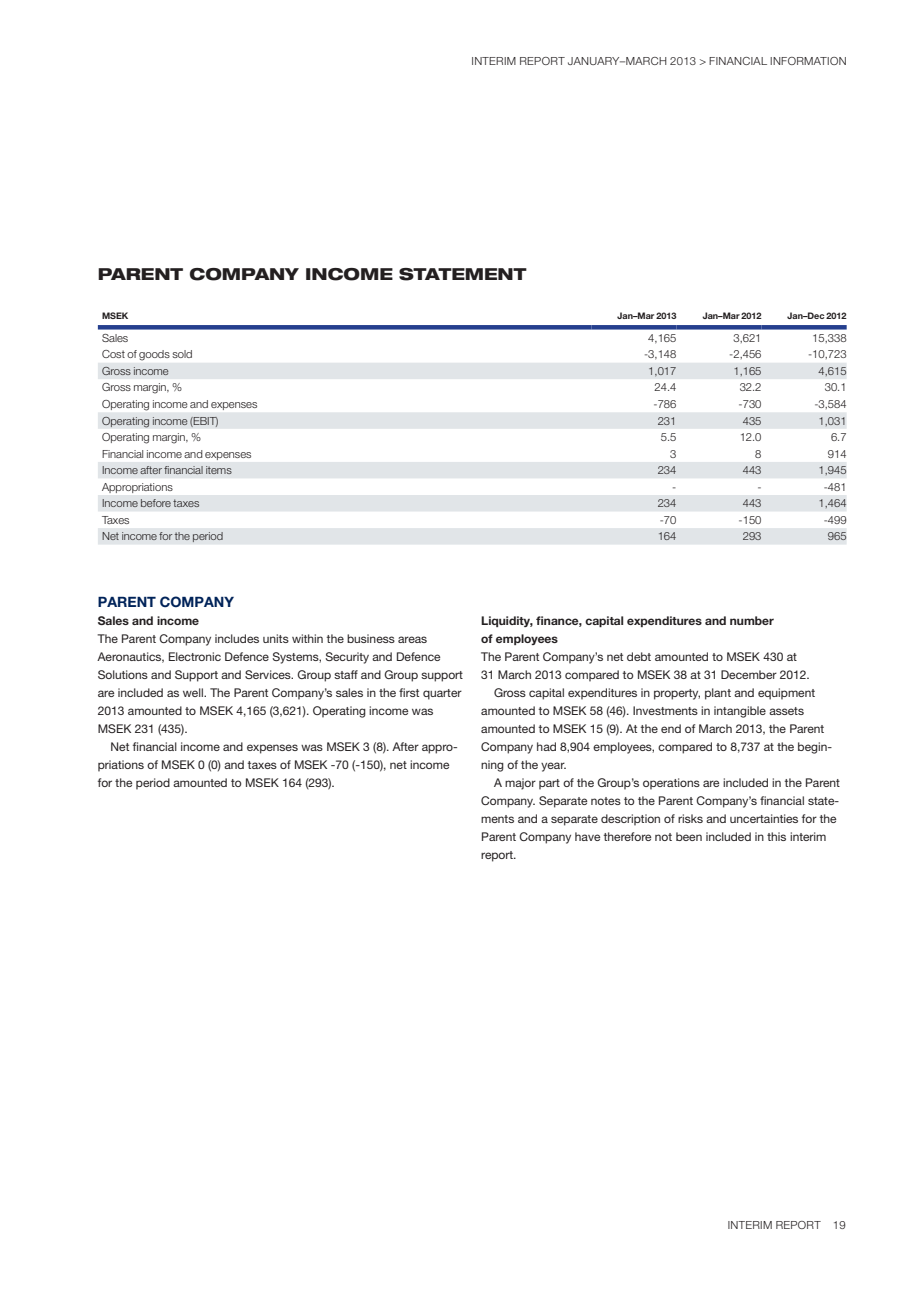
<style>
.page{position:relative;width:919px;height:1289px;background:#fff}
.page>*{position:absolute;margin:0;border:0;box-sizing:border-box;transform-origin:0 0}
.t1{font:800 expanded 16.5px "Helvetica Neue LT Std";color:#231f20}
.t2{font:700 14.25px "Helvetica Neue LT Pro";color:#002359}
.t3{font:12px/18px "Helvetica Neue LT Std";color:#231f20}
.t4{font:700 12px/18px "Helvetica Neue LT Pro";color:#231f20}
.t5{font:300 11.25px "Helvetica Neue LT Pro";color:#231f20}
.t6{font:300 11.25px "Helvetica Neue LT Pro";letter-spacing:.03em;color:#231f20}
.t7{font:700 9px "Helvetica Neue LT Pro";color:#231f20}
</style>
<div class="page">
<svg style="left:98px;top:362px;width:748px;height:182px"></svg>
<hr style="left:98px;top:325px;width:493px;height:4px;background:#253f8e">
<hr style="left:591px;top:325px;width:85px;height:4px;background:#253f8e">
<hr style="left:676px;top:325px;width:85px;height:4px;background:#253f8e">
<hr style="left:761px;top:325px;width:85px;height:4px;background:#253f8e">
<p class="t6" style="left:471px;top:55px;width:376px">Interim report January–March 2013 &gt; financial information</p>
<h1 class="t1" style="left:98px;top:263px;width:430px">PARENT COMPANY INCOME STATEMENT</h1>
<p class="t7" style="left:102px;top:310px;width:28px">MSEK</p>
<p class="t7" style="left:617px;top:310px;width:60px">Jan–Mar 2013</p>
<p class="t7" style="left:702px;top:310px;width:60px">Jan–Mar 2012</p>
<p class="t7" style="left:787px;top:310px;width:61px">Jan–Dec 2012</p>
<p class="t5" style="left:102px;top:331px;width:28px">Sales</p>
<p class="t5" style="left:648px;top:331px;width:30px">4,165</p>
<p class="t5" style="left:733px;top:331px;width:30px">3,621</p>
<p class="t5" style="left:812px;top:331px;width:36px">15,338</p>
<p class="t5" style="left:102px;top:347px;width:92px">Cost of goods sold</p>
<p class="t5" style="left:644px;top:347px;width:34px">-3,148</p>
<p class="t5" style="left:729px;top:347px;width:34px">-2,456</p>
<p class="t5" style="left:808px;top:347px;width:40px">-10,723</p>
<p class="t5" style="left:102px;top:364px;width:68px">Gross income</p>
<p class="t5" style="left:648px;top:364px;width:30px">1,017</p>
<p class="t5" style="left:733px;top:364px;width:30px">1,165</p>
<p class="t5" style="left:818px;top:364px;width:30px">4,615</p>
<p class="t5" style="left:102px;top:380px;width:82px">Gross margin, %</p>
<p class="t5" style="left:654px;top:380px;width:23px">24.4</p>
<p class="t5" style="left:739px;top:380px;width:23px">32.2</p>
<p class="t5" style="left:824px;top:380px;width:23px">30.1</p>
<p class="t5" style="left:102px;top:397px;width:157px">Operating income and expenses</p>
<p class="t5" style="left:653px;top:397px;width:24px">-786</p>
<p class="t5" style="left:738px;top:397px;width:24px">-730</p>
<p class="t5" style="left:814px;top:397px;width:34px">-3,584</p>
<p class="t5" style="left:102px;top:413px;width:118px">Operating income (EBIT)</p>
<p class="t5" style="left:657px;top:413px;width:20px">231</p>
<p class="t5" style="left:742px;top:413px;width:20px">435</p>
<p class="t5" style="left:818px;top:413px;width:30px">1,031</p>
<p class="t5" style="left:102px;top:430px;width:100px">Operating margin, %</p>
<p class="t5" style="left:660px;top:430px;width:17px">5.5</p>
<p class="t5" style="left:739px;top:430px;width:23px">12.0</p>
<p class="t5" style="left:831px;top:430px;width:17px">6.7</p>
<p class="t5" style="left:102px;top:447px;width:151px">Financial income and expenses</p>
<p class="t5" style="left:670px;top:447px;width:8px">3</p>
<p class="t5" style="left:755px;top:447px;width:8px">8</p>
<p class="t5" style="left:827px;top:447px;width:20px">914</p>
<p class="t5" style="left:102px;top:463px;width:131px">Income after financial items</p>
<p class="t5" style="left:657px;top:463px;width:20px">234</p>
<p class="t5" style="left:742px;top:463px;width:20px">443</p>
<p class="t5" style="left:818px;top:463px;width:30px">1,945</p>
<p class="t5" style="left:102px;top:480px;width:72px">Appropriations</p>
<p class="t5" style="left:672px;top:480px;width:6px">-</p>
<p class="t5" style="left:757px;top:480px;width:6px">-</p>
<p class="t5" style="left:823px;top:480px;width:24px">-481</p>
<p class="t5" style="left:102px;top:496px;width:99px">Income before taxes</p>
<p class="t5" style="left:657px;top:496px;width:20px">234</p>
<p class="t5" style="left:742px;top:496px;width:20px">443</p>
<p class="t5" style="left:818px;top:496px;width:30px">1,464</p>
<p class="t5" style="left:102px;top:513px;width:29px">Taxes</p>
<p class="t5" style="left:659px;top:513px;width:18px">-70</p>
<p class="t5" style="left:738px;top:513px;width:24px">-150</p>
<p class="t5" style="left:823px;top:513px;width:24px">-499</p>
<p class="t5" style="left:102px;top:529px;width:123px">Net income for the period</p>
<p class="t5" style="left:657px;top:529px;width:20px">164</p>
<p class="t5" style="left:742px;top:529px;width:20px">293</p>
<p class="t5" style="left:827px;top:529px;width:20px">965</p>
<p class="t2" style="left:98px;top:593px;width:137px">PARENT COMPANY</p>
<p class="t4" style="left:98px;top:611px;width:103px">Sales and income</p>
<p class="t3" style="left:98px;top:629px;width:366px">The Parent Company includes units within the business areas Aeronautics, Electronic Defence Systems, Security and Defence Solutions and Support and Services. Group staff and Group support are included as well. The Parent Company’s sales in the first quarter 2013 amounted to MSEK 4,165 (3,621). Operating income was MSEK 231 (435).</p>
<p class="t3" style="left:98px;top:737px;width:361px;text-indent:13px">Net financial income and expenses was MSEK 3 (8). After appro&shy;priations of MSEK 0 (0) and taxes of MSEK -70 (-150), net income for the period amounted to MSEK 164 (293).</p>
<p class="t4" style="left:481px;top:611px;width:294px">Liquidity, finance, capital expenditures and number of employees</p>
<p class="t3" style="left:481px;top:647px;width:317px">The Parent Company’s net debt amounted to MSEK 430 at</p>
<p class="t3" style="left:481px;top:665px;width:330px">31 March 2013 compared to MSEK 38 at 31 December 2012.</p>
<p class="t3" style="left:494px;top:683px;width:322px">Gross capital expenditures in property, plant and equipment</p>
<p class="t3" style="left:481px;top:701px;width:324px">amounted to MSEK 58 (46). Investments in intangible assets</p>
<p class="t3" style="left:481px;top:719px;width:344px">amounted to MSEK 15 (9). At the end of March 2013, the Parent</p>
<p class="t3" style="left:481px;top:737px;width:352px">Company had 8,904 employees, compared to 8,737 at the begin-</p>
<p class="t3" style="left:481px;top:755px;width:87px">ning of the year.</p>
<p class="t3" style="left:494px;top:773px;width:347px">A major part of the Group’s operations are included in the Parent</p>
<p class="t3" style="left:481px;top:791px;width:359px">Company. Separate notes to the Parent Company’s financial state-</p>
<p class="t3" style="left:481px;top:809px;width:357px">ments and a separate description of risks and uncertainties for the</p>
<p class="t3" style="left:481px;top:827px;width:346px">Parent Company have therefore not been included in this interim</p>
<p class="t3" style="left:481px;top:845px;width:37px">report.</p>
<p class="t6" style="left:727px;top:1217px;width:119px">Interim report 19</p>
</div>
